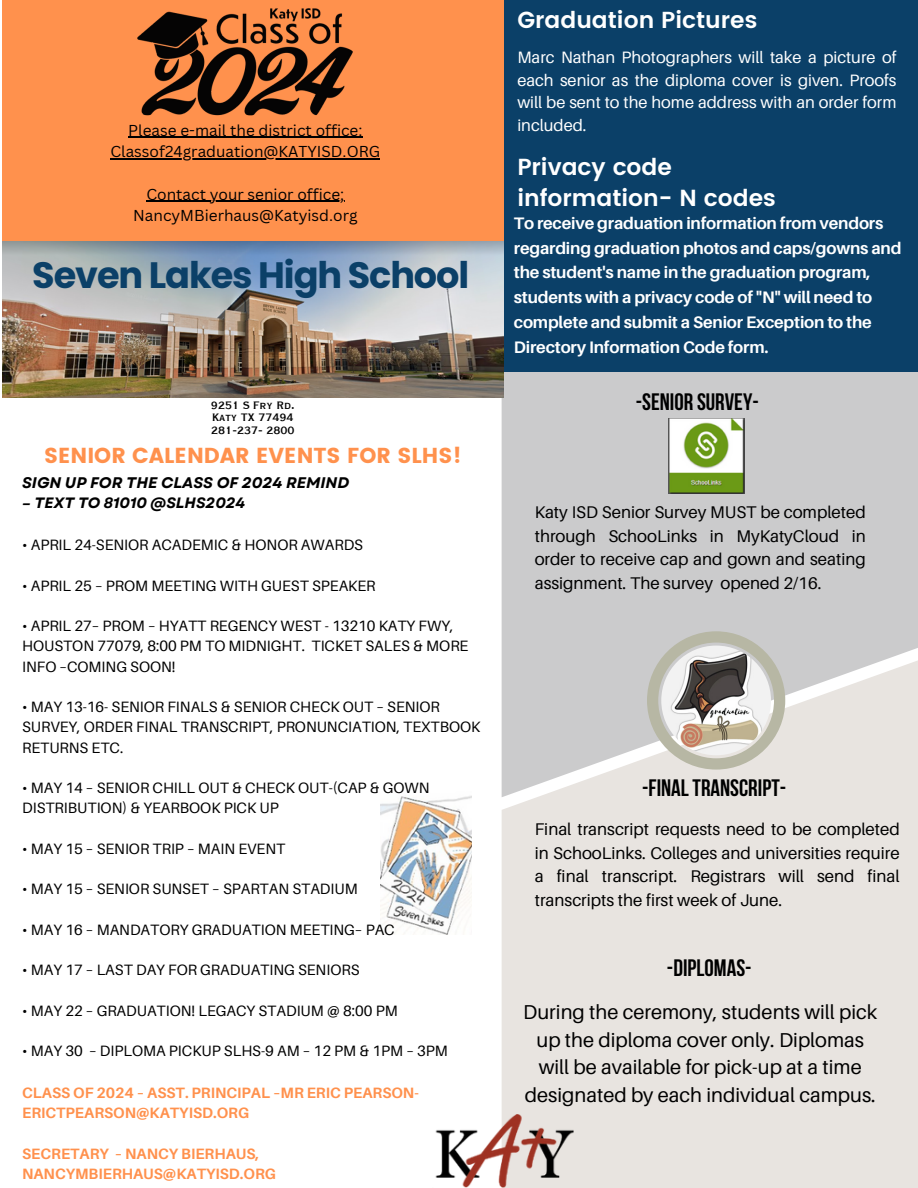
<style>
.page{position:relative;width:918px;height:1188px;background:#fff}
.page>*{position:absolute;margin:0;border:0;box-sizing:border-box;transform-origin:0 0}
.t1{font:700 36.75px "Poppins";letter-spacing:-.03em;color:#0b4068}
.t2{font:700 23.7px "Bebas Neue";color:#000}
.t3{font:600 23.25px/31.5px "Poppins";color:#fff}
.t4{font:21.6px "Poppins";color:#ff914d}
.t5{font:20.1px/27.6px "Aileron";color:#000;text-align:center}
.t6{font:16.95px/23.7px "Aileron";color:#000;text-align:justify}
.t7{font:700 16.65px/24.8px "Aileron";letter-spacing:-.01em;color:#fff}
.t8{font:16.5px/22.5px "Aileron";color:#fff;text-align:justify}
.t9{font:15.45px "Canva Sans";color:#000}
.t10{font:italic 700 15.3px "Garet";color:#000}
.t11{font:15px/20.2px "Aileron";color:#000}
.t12{font:700 15px/20.2px "Aileron";color:#ff914d}
.t13{font:italic 700 15px "Garet";color:#000}
.t14{font:14.1px "Copperplate Gothic LT Pro 30 BC";color:#000}
</style>
<div class="page">
<div style="left:502px;top:371px;width:416px;height:289px;background:#cbcbcc"></div>
<div style="left:502px;top:0;width:416px;height:371px;background:#0b4068"></div>
<div style="left:2px;top:1px;width:502px;height:244px;background:#ff914d"></div>
<img style="left:137px;top:8px;width:216px;height:108px">
<svg style="left:502px;top:660px;width:416px;height:528px;background:#e5e2de"></svg>
<img style="left:435px;top:1114px;width:138px;height:74px">
<img style="left:668px;top:418px;width:77px;height:76px">
<svg style="left:647px;top:631px;width:138px;height:139px"></svg>
<img style="left:2px;top:242px;width:502px;height:155px">
<img style="left:381px;top:795px;width:91px;height:139px">
<hr style="left:128px;top:137px;width:235px;height:1px;background:#000">
<hr style="left:110px;top:158px;width:270px;height:1px;background:#000">
<hr style="left:146px;top:201px;width:98px;height:1px;background:#000">
<hr style="left:244px;top:201px;width:100px;height:1px;background:#000">
<p class="t9" style="left:128px;top:119px;width:236px">Please e-mail the district office:</p>
<p class="t9" style="left:110px;top:140px;width:271px">Classof24graduation@KATYISD.ORG</p>
<p class="t9" style="left:146px;top:183px;width:199px">Contact your senior office;</p>
<p class="t9" style="left:133px;top:205px;width:226px">NancyMBierhaus@Katyisd.org</p>
<h6 class="t1" style="left:32px;top:250px;width:439px">Seven Lakes High School</h6>
<p class="t14" style="left:211px;top:398px;width:85px">9251 S Fry Rd.</p>
<p class="t14" style="left:212px;top:411px;width:83px">Katy TX 77494</p>
<p class="t14" style="left:211px;top:423px;width:85px">281-237- 2800</p>
<p class="t4" style="left:44px;top:443px;width:419px">SENIOR CALENDAR EVENTS FOR SLHS!</p>
<p class="t10" style="left:22px;top:472px;width:329px">SIGN UP FOR THE CLASS OF 2024 REMIND</p>
<p class="t13" style="left:22px;top:492px;width:225px">– TEXT TO 81010 @SLHS2024</p>
<p class="t11" style="left:22px;top:534px;width:342px">• APRIL 24-SENIOR ACADEMIC &amp; HONOR AWARDS</p>
<p class="t11" style="left:22px;top:575px;width:355px">• APRIL 25 – PROM MEETING WITH GUEST SPEAKER</p>
<p class="t11" style="left:22px;top:615px;width:448px">• APRIL 27– PROM – HYATT REGENCY WEST - 13210 KATY FWY,<br>HOUSTON 77079, 8:00 PM TO MIDNIGHT. TICKET SALES &amp; MORE<br>INFO –COMING SOON!</p>
<p class="t11" style="left:22px;top:696px;width:460px">• MAY 13-16- SENIOR FINALS &amp; SENIOR CHECK OUT – SENIOR<br>SURVEY, ORDER FINAL TRANSCRIPT, PRONUNCIATION, TEXTBOOK<br>RETURNS ETC.</p>
<p class="t11" style="left:22px;top:777px;width:409px">• MAY 14 – SENIOR CHILL OUT &amp; CHECK OUT-(CAP &amp; GOWN<br>DISTRIBUTION) &amp; YEARBOOK PICK UP</p>
<p class="t11" style="left:22px;top:838px;width:265px">• MAY 15 – SENIOR TRIP – MAIN EVENT</p>
<p class="t11" style="left:22px;top:879px;width:337px">• MAY 15 – SENIOR SUNSET – SPARTAN STADIUM</p>
<p class="t11" style="left:22px;top:919px;width:374px">• MAY 16 – MANDATORY GRADUATION MEETING– PAC</p>
<h2 class="t11" style="left:22px;top:960px;width:339px">• MAY 17 – LAST DAY FOR GRADUATING SENIORS</h2>
<p class="t11" style="left:22px;top:1000px;width:377px">• MAY 22 – GRADUATION! LEGACY STADIUM @ 8:00 PM</p>
<h2 class="t11" style="left:22px;top:1041px;width:427px">• MAY 30 – DIPLOMA PICKUP SLHS-9 AM – 12 PM &amp; 1PM – 3PM</h2>
<h4 class="t12" style="left:22px;top:1082px;width:398px">CLASS OF 2024 – ASST. PRINCIPAL –MR ERIC PEARSON-<br>ERICTPEARSON@KATYISD.ORG</h4>
<p class="t12" style="left:22px;top:1143px;width:255px">SECRETARY – NANCY BIERHAUS,<br>NANCYMBIERHAUS@KATYISD.ORG</p>
<p class="t3" style="left:517px;top:4px;width:241px">Graduation Pictures</p>
<p class="t8" style="left:517px;top:46px;width:381px">Marc Nathan Photographers will take a picture of each senior as the diploma cover is given. Proofs will be sent to the home address with an order form included.</p>
<h1 class="t3" style="left:517px;top:151px;width:260px">Privacy code information- N codes</h1>
<p class="t7" style="left:514px;top:210px;width:389px">To receive graduation information from vendors regarding graduation photos and caps/gowns and the student's name in the graduation program, students with a privacy code of "N" will need to complete and submit a Senior Exception to the Directory Information Code form.</p>
<h2 class="t2" style="left:636px;top:392px;width:124px">-SENIOR SURVEY-</h2>
<p class="t6" style="left:535px;top:500px;width:333px">Katy ISD Senior Survey MUST be completed through SchooLinks in MyKatyCloud in order to receive cap and gown and seating assignment. The survey opened 2/16.</p>
<p class="t2" style="left:642px;top:779px;width:146px">-FINALTRANSCRIPT-</p>
<p class="t6" style="left:535px;top:817px;width:367px">Final transcript requests need to be completed in SchooLinks. Colleges and universities require a final transcript. Registrars will send final transcripts the first week of June.</p>
<p class="t2" style="left:667px;top:958px;width:86px">-DIPLOMAS-</p>
<h5 class="t5" style="left:523px;top:998px;width:356px">During the ceremony, students will pick up the diploma cover only. Diplomas will be available for pick-up at a time designated by each individual campus.</h5>
</div>
